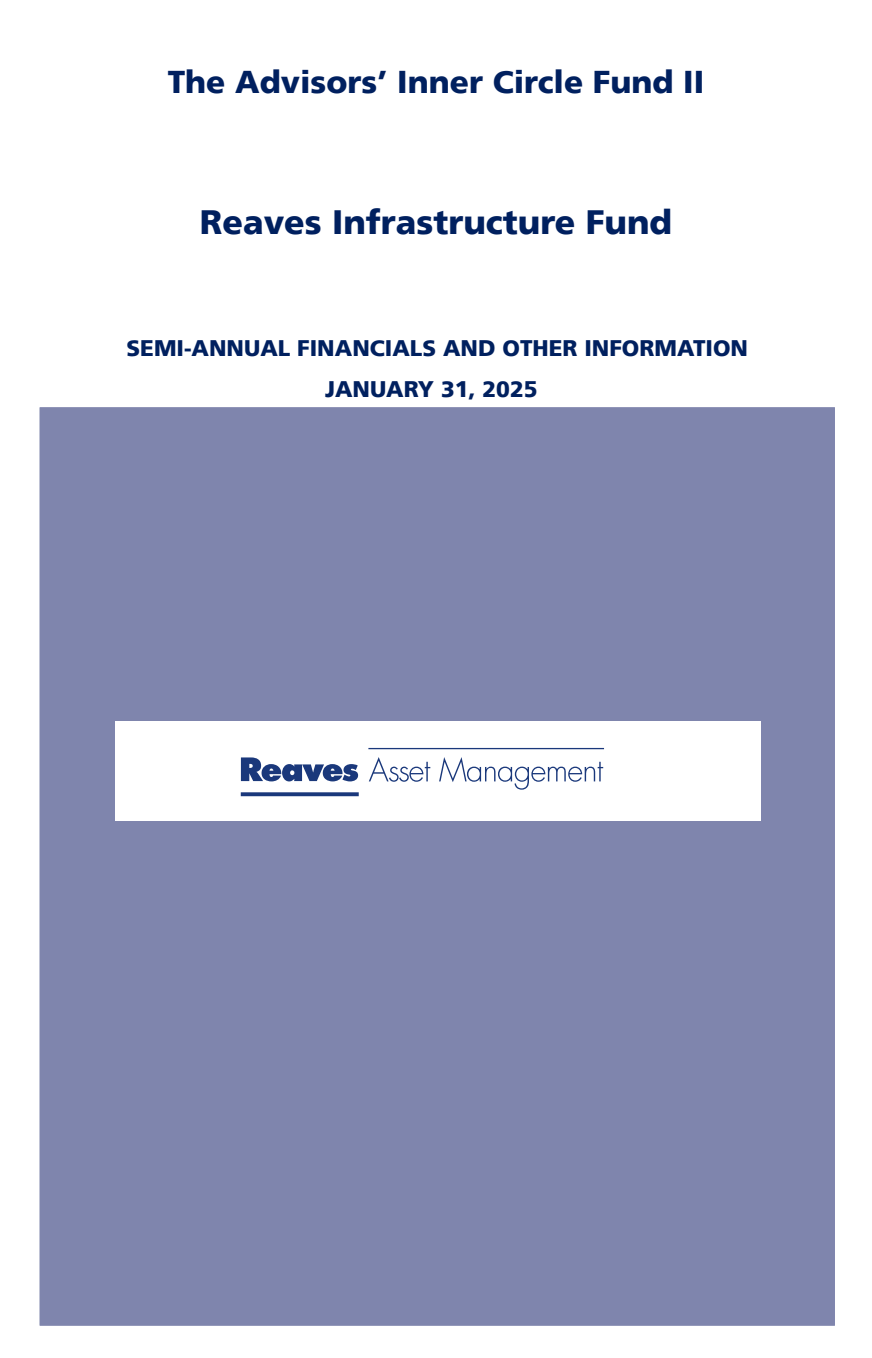
<style>
.page{position:relative;width:872px;height:1358px;background:#fff}
.page>*{position:absolute;margin:0;border:0;box-sizing:border-box;transform-origin:0 0}
.t1{font:900 33.75px "Frutiger LT";color:#00205f}
.t2{font:900 31.5px "Frutiger LT";color:#00205f}
.t3{font:900 22.5px/40.9px "Frutiger LT";color:#00205f;text-align:center}
</style>
<div class="page">
<div style="left:41px;top:408px;width:792px;height:916px;background:#7f85ad"></div>
<div style="left:115px;top:721px;width:645px;height:100px;background:#fff"></div>
<svg style="left:369px;top:757px;width:61px;height:25px"></svg>
<svg style="left:439px;top:757px;width:164px;height:32px"></svg>
<svg style="left:241px;top:757px;width:117px;height:24px"></svg>
<svg style="left:241px;top:792px;width:118px;height:4px"></svg>
<hr style="left:368px;top:748px;width:236px;height:1px;background:#1a387b">
<h2 class="t2" style="left:168px;top:63px;width:538px">The Advisors’ Inner Circle Fund II</h2>
<h1 class="t1" style="left:200px;top:201px;width:473px">Reaves Infrastructure Fund</h1>
<p class="t3" style="left:126px;top:327px;width:623px">SEMI-ANNUAL FINANCIALS AND OTHER INFORMATION<br>JANUARY 31, 2025</p>
</div>
